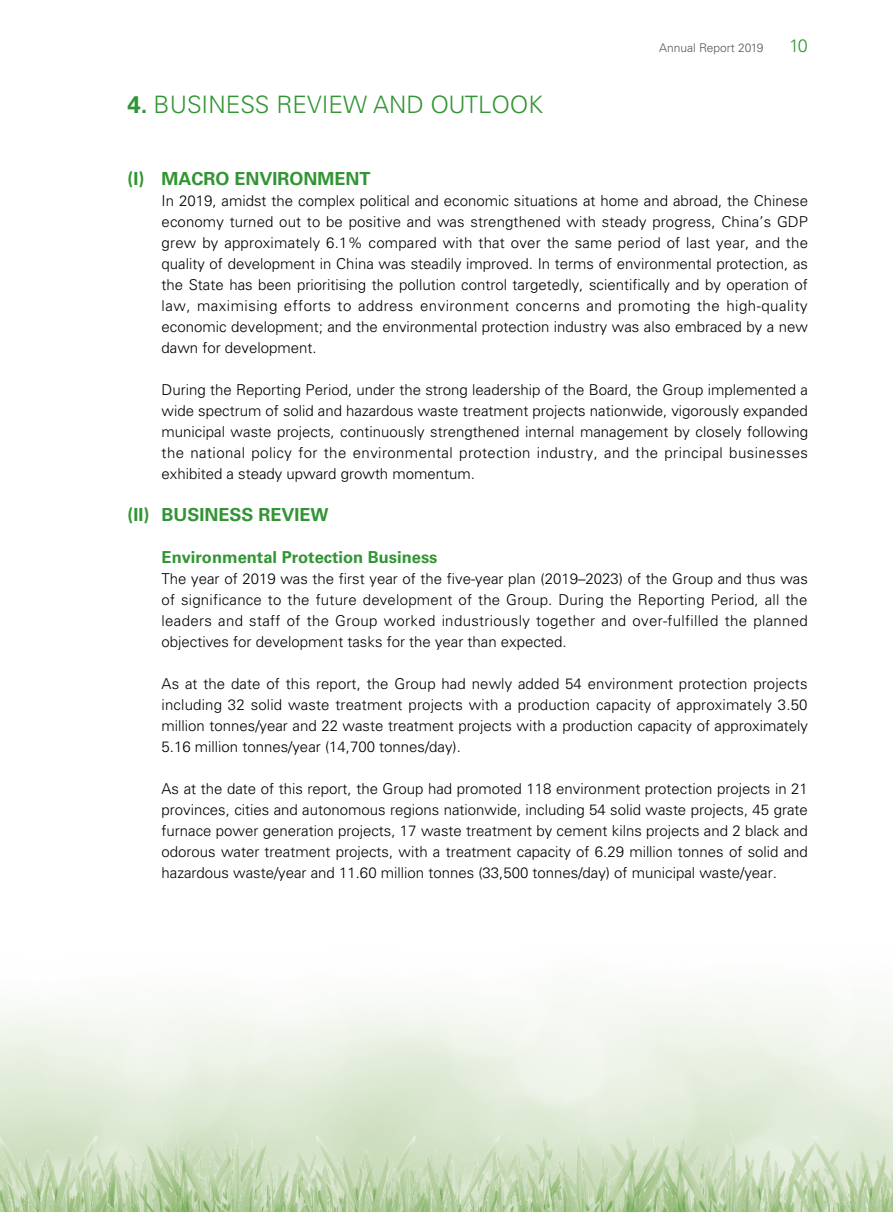
<style>
.page{position:relative;width:893px;height:1212px;background:#fff}
.page>*{position:absolute;margin:0;border:0;box-sizing:border-box;transform-origin:0 0}
.t1{font:300 24px "Univers LT Std";color:#329534}
.t2{font:700 18px "Univers LT Std";color:#329534}
.t3{font:300 18px "Univers LT Std";color:#329534}
.t4{font:700 16.5px "Univers LT Std";color:#329534}
.t5{font:300 15px/21px "Univers LT Std";color:#000;text-align:justify}
.t6{font:300 12px "Univers LT Std";color:#595757}
.s1{font-weight:700}
</style>
<div class="page">
<img style="left:0;top:992px;width:893px;height:220px">
<h1 class="t1" style="left:128px;top:90px;width:417px"><span class="s1">4.</span> BUSINESS REVIEW AND OUTLOOK</h1>
<p class="t2" style="left:128px;top:168px;width:18px">)I(</p>
<p class="t2" style="left:162px;top:168px;width:211px">MACRO ENVIRONMENT</p>
<p class="t6" style="left:659px;top:40px;width:106px">Annual Report 2019</p>
<p class="t3" style="left:789px;top:35px;width:20px">10</p>
<p class="t2" style="left:128px;top:504px;width:23px">( )I I</p>
<p class="t5" style="left:162px;top:190px;width:648px">In 2019, amidst the complex political and economic situations at home and abroad, the Chinese economy turned out to be positive and was strengthened with steady progress, China s’ GDP grew by approximately 6.1% compared with that over the same period of last year, and the quality of development in China was steadily improved In. terms of environmental protection, as the State has been prioritising the pollution control targetedly, scientifically and by operation of law, maximising efforts to address environment concerns and promoting the high-quality economic development; and the environmental protection industry was also embraced by a new dawn for development.</p>
<p class="t5" style="left:162px;top:379px;width:648px">During the Reporting Period, under the strong leadership of the Board, the Group implemented a wide spectrum of solid and hazardous waste treatment projects nationwide, vigorously expanded municipal waste projects, continuously strengthened internal management by closely following the national policy for the environmental protection industry, and the principal businesses exhibited a steady upward growth momentum.</p>
<p class="t2" style="left:162px;top:504px;width:169px">BUSINESS REVIEW</p>
<p class="t4" style="left:162px;top:548px;width:277px">Environmental Protection Business</p>
<p class="t5" style="left:162px;top:568px;width:648px">The year of 2019 was the first year of the five-year plan (2019–2023) of the Group and thus was of significance to the future development of the Group. During the Reporting Period, all the leaders and staff of the Group worked industriously together and over-fulfilled the planned objectives for development tasks for the year than expected.</p>
<p class="t5" style="left:162px;top:673px;width:648px">As at the date of this report, the Group had newly added 54 environment protection projects including 32 solid waste treatment projects with a production capacity of approximately 3.50 million tonnes/year and 22 waste treatment projects with a production capacity of approximately 5.16 million tonnes/year (14,700 tonnes/day .(</p>
<p class="t5" style="left:162px;top:778px;width:648px">As at the date of this report, the Group had promoted 118 environment protection projects in 21 provinces, cities and autonomous regions nationwide, including 54 solid waste projects, 45 grate furnace power generation projects, 17 waste treatment by cement kilns projects and 2 black and odorous water treatment projects, with a treatment capacity of 6.29 million tonnes of solid and hazardous waste/year and 11.60 million tonnes (33,500 tonnes/day) of municipal waste/year.</p>
</div>
